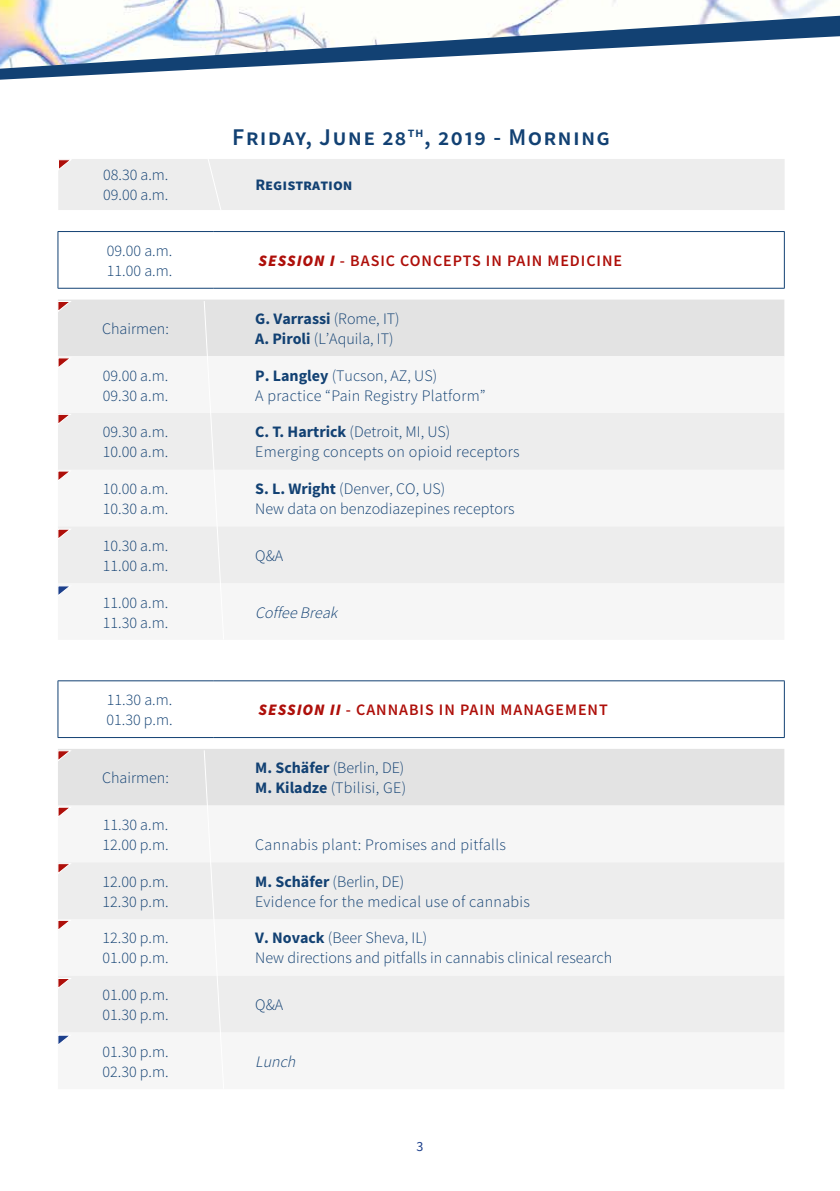
<style>
.page{position:relative;width:840px;height:1191px;background:#fff}
.page>*{position:absolute;margin:0;border:0;box-sizing:border-box;transform-origin:0 0}
.t1{font:600 24px "Source Sans Pro";letter-spacing:.05em;color:#124173}
.t2{font:300 16px/20px "Source Sans Pro";color:#124173}
.t3{font:300 16px/20px "Source Sans Pro";letter-spacing:.02em;color:#124173}
.t4{font:600 16px "Source Sans Pro";letter-spacing:.06em;color:#ae0f0a}
.t5{font:italic 300 16px "Source Sans Pro";color:#124173}
.t6{font:700 16px "Source Sans Pro";color:#124173}
.t7{font:14px "Source Sans Pro";color:#1c3f8b}
.s1{font-weight:900;font-style:italic}
.s2{font-weight:700}
</style>
<div class="page">
<img style="left:0;top:0;width:839px;height:80px">
<div style="left:58px;top:159px;width:726px;height:51px;background:#ededed"></div>
<svg style="left:59px;top:232px;width:724px;height:56px"></svg>
<div style="left:58px;top:299px;width:725px;height:57px;background:#e3e3e3"></div>
<svg style="left:58px;top:413px;width:725px;height:170px;fill:#ededed"></svg>
<hr style="left:58px;top:231px;width:155px;height:1px;background:#124173">
<hr style="left:58px;top:232px;width:1px;height:56px;background:#124173">
<hr style="left:213px;top:231px;width:571px;height:1px;background:#124173">
<hr style="left:783px;top:232px;width:1px;height:56px;background:#124173">
<hr style="left:58px;top:288px;width:155px;height:1px;background:#124173">
<hr style="left:213px;top:288px;width:571px;height:1px;background:#124173">
<svg style="left:58px;top:300px;width:14px;height:13px"></svg>
<svg style="left:58px;top:357px;width:11px;height:10px"></svg>
<svg style="left:58px;top:469px;width:14px;height:14px"></svg>
<svg style="left:203px;top:300px;width:21px;height:283px"></svg>
<svg style="left:58px;top:413px;width:14px;height:13px"></svg>
<svg style="left:58px;top:585px;width:11px;height:10px"></svg>
<svg style="left:58px;top:528px;width:14px;height:13px"></svg>
<svg style="left:58px;top:681px;width:725px;height:58px"></svg>
<div style="left:58px;top:749px;width:725px;height:56px;background:#e3e3e3"></div>
<div style="left:58px;top:805px;width:725px;height:228px;background:#f6f6f6"></div>
<svg style="left:58px;top:862px;width:725px;height:170px;fill:#ededed"></svg>
<hr style="left:58px;top:680px;width:155px;height:1px;background:#124173">
<hr style="left:58px;top:681px;width:1px;height:56px;background:#124173">
<hr style="left:213px;top:680px;width:571px;height:1px;background:#124173">
<hr style="left:783px;top:681px;width:1px;height:56px;background:#124173">
<hr style="left:58px;top:737px;width:155px;height:1px;background:#124173">
<hr style="left:213px;top:737px;width:571px;height:1px;background:#124173">
<svg style="left:58px;top:749px;width:14px;height:14px"></svg>
<svg style="left:58px;top:806px;width:14px;height:13px"></svg>
<svg style="left:58px;top:919px;width:14px;height:13px"></svg>
<svg style="left:203px;top:749px;width:21px;height:284px"></svg>
<svg style="left:58px;top:862px;width:14px;height:13px"></svg>
<svg style="left:58px;top:1035px;width:12px;height:9px"></svg>
<svg style="left:58px;top:977px;width:14px;height:13px"></svg>
<h1 class="t1" style="left:232px;top:121px;width:379px">Friday, June 28<sup>th</sup>, 2019 - Morning</h1>
<p class="t2" style="left:103px;top:165px;width:67px">08.30 a.m.<br>09.00 a.m.</p>
<p class="t6" style="left:255px;top:174px;width:98px">Registration</p>
<p class="t2" style="left:107px;top:240px;width:67px">09.00 a.m.<br>11.00 a.m.</p>
<p class="t4" style="left:258px;top:250px;width:365px"><span class="s1">SESSION I</span> - BASIC CONCEPTS IN PAIN MEDICINE</p>
<p class="t2" style="left:102px;top:319px;width:68px">Chairmen:</p>
<p class="t2" style="left:255px;top:309px;width:146px"><span class="s2">G. Varrassi</span> (Rome, IT)<br><span class="s2">A. Piroli</span> (L’Aquila, IT)</p>
<p class="t2" style="left:103px;top:365px;width:67px">09.00 a.m.<br>09.30 a.m.</p>
<p class="t2" style="left:255px;top:365px;width:232px"><span class="s2">P. Langley</span> (Tucson, AZ, US)<br>A practice “Pain Registry Platform”</p>
<p class="t2" style="left:103px;top:422px;width:67px">09.30 a.m.<br>10.00 a.m.</p>
<p class="t3" style="left:255px;top:422px;width:266px"><span class="s2">C. T. Hartrick</span> (Detroit, MI, US)<br>Emerging concepts on opioid receptors</p>
<p class="t2" style="left:103px;top:479px;width:67px">10.00 a.m.<br>10.30 a.m.</p>
<p class="t2" style="left:255px;top:479px;width:261px"><span class="s2">S. L. Wright</span> (Denver, CO, US)<br>New data on benzodiazepines receptors</p>
<p class="t2" style="left:103px;top:535px;width:67px">10.30 a.m.<br>11.00 a.m.</p>
<p class="t2" style="left:255px;top:545px;width:30px">Q&amp;A</p>
<p class="t2" style="left:103px;top:592px;width:67px">11.00 a.m.<br>11.30 a.m.</p>
<p class="t5" style="left:255px;top:602px;width:88px">CoffeeBreak</p>
<p class="t2" style="left:106px;top:690px;width:68px">11.30 a.m.<br>01.30 p.m.</p>
<p class="t4" style="left:258px;top:699px;width:350px"><span class="s1">SESSION II</span> - CANNABIS IN PAIN MANAGEMENT</p>
<p class="t2" style="left:102px;top:768px;width:68px">Chairmen:</p>
<p class="t3" style="left:255px;top:758px;width:152px"><span class="s2">M. Schäfer</span> (Berlin, DE)<br><span class="s2">M. Kiladze</span> (Tbilisi, GE)</p>
<p class="t2" style="left:102px;top:814px;width:68px">11.30 a.m.<br>12.00 p.m.</p>
<p class="t3" style="left:255px;top:834px;width:252px">Cannabis plant: Promises and pitfalls</p>
<p class="t2" style="left:102px;top:871px;width:68px">12.00 p.m.<br>12.30 p.m.</p>
<p class="t3" style="left:255px;top:871px;width:276px"><span class="s2">M. Schäfer</span> (Berlin, DE)<br>Evidence for the medical use of cannabis</p>
<p class="t2" style="left:102px;top:928px;width:68px">12.30 p.m.<br>01.00 p.m.</p>
<p class="t2" style="left:255px;top:928px;width:358px"><span class="s2">V. Novack</span> (Beer Sheva, IL)<br>New directions and pitfalls in cannabis clinical research</p>
<p class="t2" style="left:102px;top:984px;width:68px">01.00 p.m.<br>01.30 p.m.</p>
<p class="t2" style="left:255px;top:994px;width:30px">Q&amp;A</p>
<p class="t2" style="left:102px;top:1041px;width:68px">01.30 p.m.<br>02.30 p.m.</p>
<p class="t5" style="left:255px;top:1051px;width:46px">Lunch</p>
<p class="t7" style="left:416px;top:1137px;width:8px">3</p>
</div>
